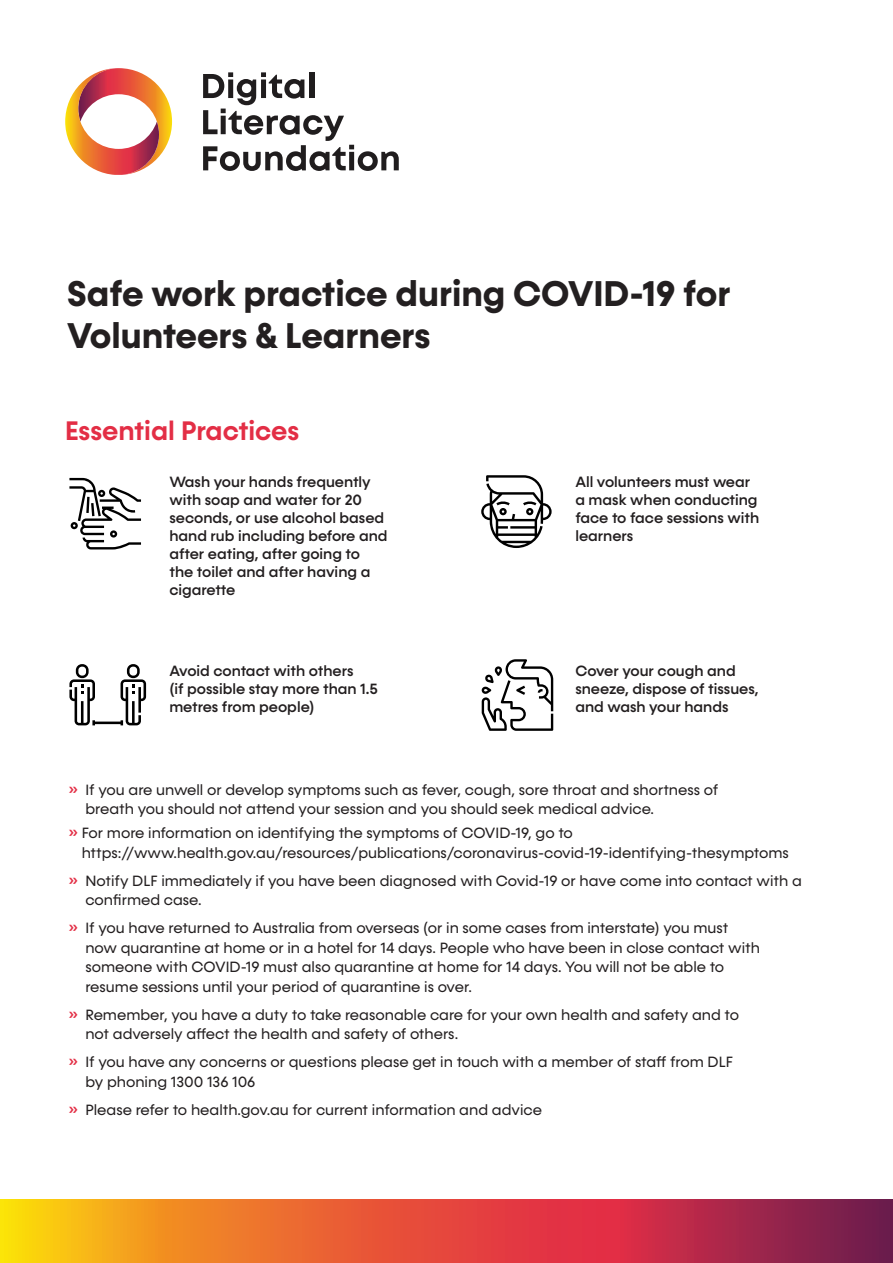
<style>
.page{position:relative;width:893px;height:1263px;background:#fff}
.page>*{position:absolute;margin:0;border:0;box-sizing:border-box;transform-origin:0 0}
.t1{font:700 36px/42px "Konnect";color:#231f20}
.t2{font:600 27px "Konnect";color:#e32e45}
.t3{font:15px/19.5px "Konnect";color:#231f20}
.t4{font:500 15px/18px "Konnect";color:#231f20}
.s1{font-weight:500;color:#e32e45}
</style>
<div class="page">
<svg style="left:69px;top:478px;width:72px;height:71px"></svg>
<svg style="left:69px;top:664px;width:77px;height:61px"></svg>
<svg style="left:481px;top:475px;width:71px;height:73px"></svg>
<svg style="left:482px;top:659px;width:71px;height:72px"></svg>
<svg style="left:203px;top:72px;width:196px;height:99px"></svg>
<svg style="left:65px;top:68px;width:107px;height:107px"></svg>
<svg style="left:0;top:1199px;width:893px;height:64px"></svg>
<p class="t1" style="left:67px;top:273px;width:665px">Safe work practice during COVID-19 for<br>Volunteers &amp; Learners</p>
<p class="t2" style="left:65px;top:414px;width:236px">Essential Practices</p>
<p class="t4" style="left:169px;top:473px;width:220px">Wash your hands frequently with soap and water for 20 seconds, or use alcohol based hand rub including before and after eating, after going to the toilet and after having a cigarette</p>
<p class="t4" style="left:169px;top:662px;width:210px">Avoid contact with others<br>(if possible stay more than 1.5 metres from people)</p>
<p class="t4" style="left:575px;top:473px;width:185px">All volunteers must wear a mask when conducting face to face sessions with learners</p>
<p class="t4" style="left:575px;top:662px;width:185px">Cover your cough and sneeze, dispose of tissues, and wash your hands</p>
<p class="t3" style="left:85px;top:780px;width:634px;text-indent:-17px"><span class="s1">»</span> If you are unwell or develop symptoms such as fever, cough, sore throat and shortness of breath you should not attend your session and you should seek medical advice.</p>
<p class="t3" style="left:82px;top:823px;width:709px;text-indent:-13px"><span class="s1">»</span> For more information on identifying the symptoms of COVID-19, go to https://www.health.gov.au/resources/publications/coronavirus-covid-19-identifying-thesymptoms</p>
<p class="t3" style="left:85px;top:871px;width:718px;text-indent:-17px"><span class="s1">»</span> Notify DLF immediately if you have been diagnosed with Covid-19 or have come into contact with a confirmed case.</p>
<p class="t3" style="left:85px;top:918px;width:676px;text-indent:-17px"><span class="s1">»</span> If you have returned to Australia from overseas (or in some cases from interstate) you must now quarantine at home or in a hotel for 14 days. People who have been in close contact with someone with COVID-19 must also quarantine at home for 14 days. You will not be able to resume sessions until your period of quarantine is over.</p>
<p class="t3" style="left:85px;top:1005px;width:655px;text-indent:-17px"><span class="s1">»</span> Remember, you have a duty to take reasonable care for your own health and safety and to not adversely affect the health and safety of others.</p>
<p class="t3" style="left:85px;top:1052px;width:649px;text-indent:-17px"><span class="s1">»</span> If you have any concerns or questions please get in touch with a member of staff from DLF by phoning 1300 136 106</p>
<p class="t3" style="left:68px;top:1100px;width:475px"><span class="s1">»</span> Please refer to health.gov.au for current information and advice</p>
</div>
